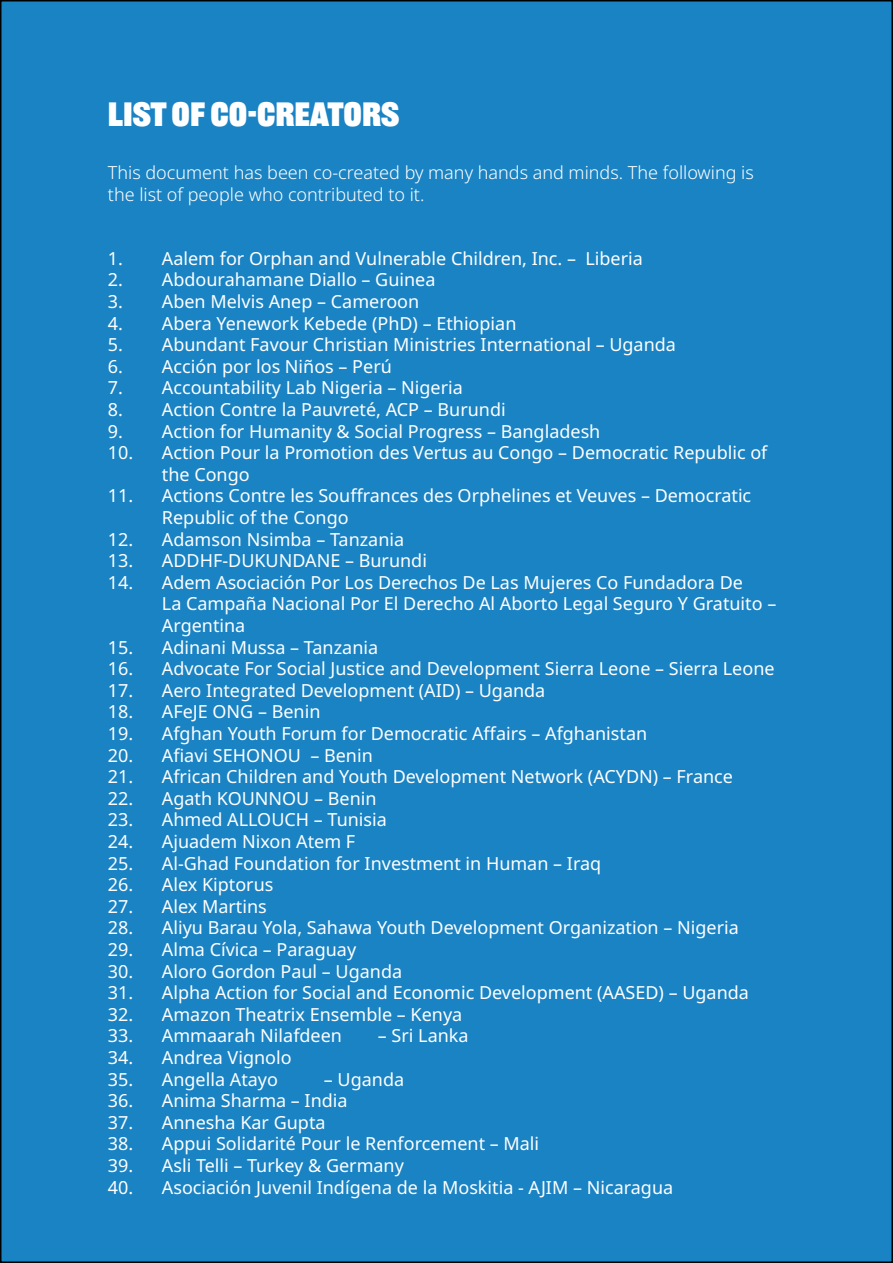
<style>
.page{position:relative;width:893px;height:1263px;background:#fff}
.page>*{position:absolute;margin:0;border:0;box-sizing:border-box;transform-origin:0 0}
.t1{font:700 33px "Railroad Gothic ATF";color:#fff}
.t2{font:18px/21.6px "Noto Sans";color:#fff}
.t3{font:300 18px/21.6px "Noto Sans";color:#fff}
</style>
<div class="page">
<div style="left:1px;top:1px;width:891px;height:1261px;background:#1a83c4"></div>
<h1 class="t1" style="left:108px;top:94px;width:293px">LIST OF CO-CREATORS</h1>
<p class="t3" style="left:108px;top:163px;width:647px">This document has been co-created by many hands and minds. The following is the list of people who contributed to it.</p>
<p class="t2" style="left:108px;top:248px;width:536px">1. Aalem for Orphan and Vulnerable Children, Inc. – Liberia</p>
<p class="t2" style="left:108px;top:269px;width:329px">2. Abdourahamane Diallo – Guinea</p>
<p class="t2" style="left:108px;top:291px;width:313px">3. Aben Melvis Anep – Cameroon</p>
<p class="t2" style="left:108px;top:313px;width:410px">4. Abera Yenework Kebede (PhD) – Ethiopian</p>
<p class="t2" style="left:108px;top:334px;width:570px">5. Abundant Favour Christian Ministries International – Uganda</p>
<p class="t2" style="left:108px;top:356px;width:285px">6. Acción por los Niños – Perú</p>
<p class="t2" style="left:108px;top:377px;width:356px">7. Accountability Lab Nigeria – Nigeria</p>
<p class="t2" style="left:108px;top:399px;width:399px">8. Action Contre la Pauvreté, ACP – Burundi</p>
<p class="t2" style="left:108px;top:421px;width:494px">9. Action for Humanity &amp; Social Progress – Bangladesh</p>
<p class="t2" style="left:162px;top:442px;width:607px;text-indent:-54px">10. Action Pour la Promotion des Vertus au Congo – Democratic Republic of the Congo</p>
<p class="t2" style="left:162px;top:485px;width:591px;text-indent:-54px">11. Actions Contre les Souffrances des Orphelines et Veuves – Democratic<br>Republic of the Congo</p>
<p class="t2" style="left:108px;top:529px;width:298px">12. Adamson Nsimba – Tanzania</p>
<p class="t2" style="left:108px;top:550px;width:321px">13. ADDHF-DUKUNDANE – Burundi</p>
<p class="t2" style="left:162px;top:572px;width:616px;text-indent:-54px">14. Adem Asociación Por Los Derechos De Las Mujeres Co Fundadora De<br>La Campaña Nacional Por El Derecho Al Aborto Legal Seguro Y Gratuito –<br>Argentina</p>
<p class="t2" style="left:108px;top:637px;width:272px">15. Adinani Mussa – Tanzania</p>
<p class="t2" style="left:108px;top:658px;width:668px">16. Advocate For Social Justice and Development Sierra Leone – Sierra Leone</p>
<p class="t2" style="left:108px;top:680px;width:439px">17. Aero Integrated Development (AID) – Uganda</p>
<p class="t2" style="left:108px;top:701px;width:214px">18. AFeJE ONG – Benin</p>
<p class="t2" style="left:108px;top:723px;width:541px">19. Afghan Youth Forum for Democratic Affairs – Afghanistan</p>
<p class="t2" style="left:108px;top:745px;width:266px">20. Afiavi SEHONOU – Benin</p>
<p class="t2" style="left:108px;top:766px;width:627px">21. African Children and Youth Development Network (ACYDN) – France</p>
<p class="t2" style="left:108px;top:788px;width:270px">22. Agath KOUNNOU – Benin</p>
<p class="t2" style="left:108px;top:809px;width:281px">23. Ahmed ALLOUCH – Tunisia</p>
<p class="t2" style="left:108px;top:831px;width:249px">24. Ajuadem Nixon Atem F</p>
<p class="t2" style="left:108px;top:853px;width:495px">25. Al-Ghad Foundation for Investment in Human – Iraq</p>
<p class="t2" style="left:108px;top:874px;width:167px">26. Alex Kiptorus</p>
<p class="t2" style="left:108px;top:896px;width:160px">27. Alex Martins</p>
<p class="t2" style="left:108px;top:917px;width:632px">28. Aliyu Barau Yola, Sahawa Youth Development Organization – Nigeria</p>
<p class="t2" style="left:108px;top:939px;width:250px">29. Alma Cívica – Paraguay</p>
<p class="t2" style="left:108px;top:961px;width:296px">30. Aloro Gordon Paul – Uganda</p>
<p class="t2" style="left:108px;top:982px;width:643px">31. Alpha Action for Social and Economic Development (AASED) – Uganda</p>
<p class="t2" style="left:108px;top:1004px;width:356px">32. Amazon Theatrix Ensemble – Kenya</p>
<p class="t2" style="left:108px;top:1025px;width:236px">33. Ammaarah Nilafdeen</p>
<p class="t2" style="left:378px;top:1025px;width:92px">– Sri Lanka</p>
<p class="t2" style="left:108px;top:1047px;width:185px">34. Andrea Vignolo</p>
<p class="t2" style="left:108px;top:1069px;width:172px">35. Angella Atayo</p>
<p class="t2" style="left:324px;top:1069px;width:82px">– Uganda</p>
<p class="t2" style="left:108px;top:1090px;width:241px">36. Anima Sharma – India</p>
<p class="t2" style="left:108px;top:1112px;width:219px">37. Annesha Kar Gupta</p>
<p class="t2" style="left:108px;top:1133px;width:433px">38. Appui Solidarité Pour le Renforcement – Mali</p>
<p class="t2" style="left:108px;top:1155px;width:297px">39. Asli Telli – Turkey &amp; Germany</p>
<p class="t2" style="left:108px;top:1177px;width:567px">40. Asociación Juvenil Indígena de la Moskitia - AJIM – Nicaragua</p>
</div>
